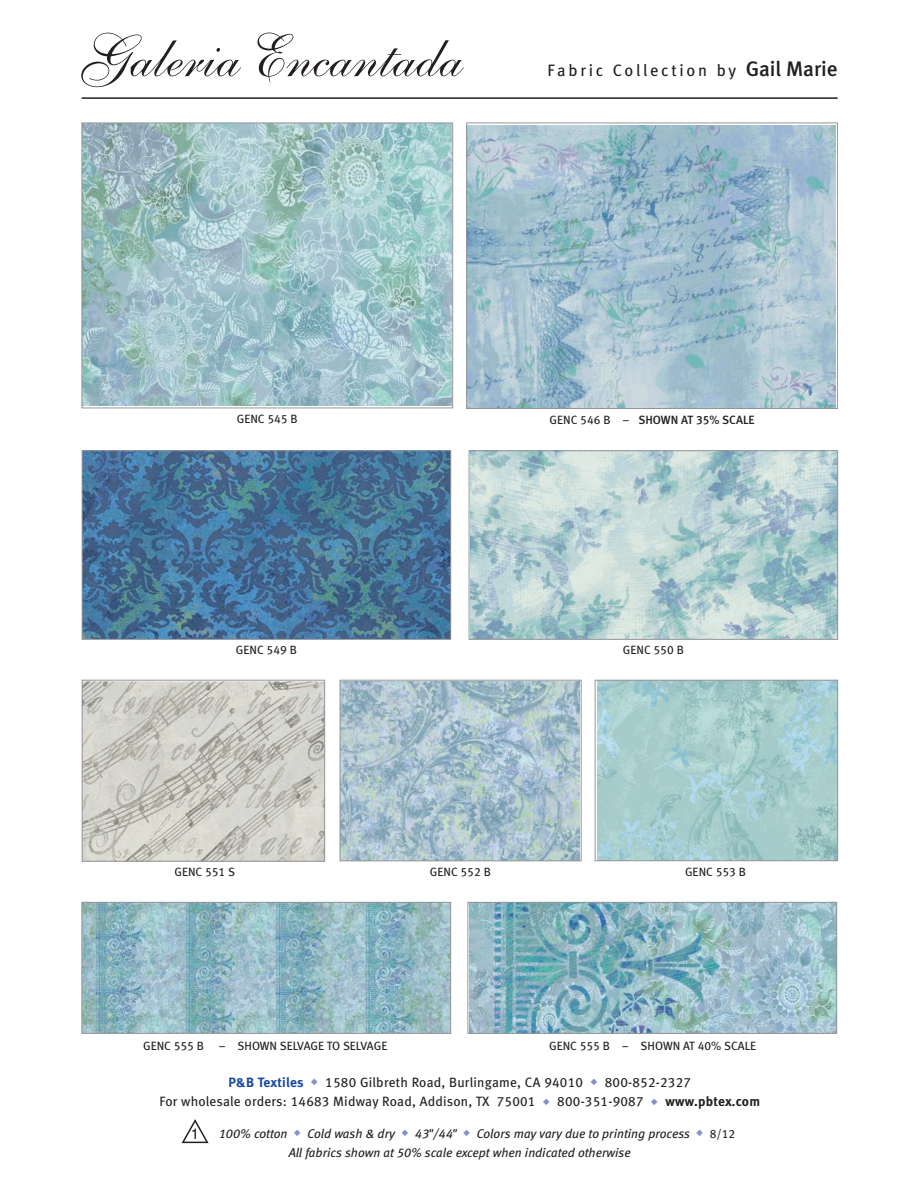
<style>
.page{position:relative;width:918px;height:1188px;background:#fff}
.page>*{position:absolute;margin:0;border:0;box-sizing:border-box;transform-origin:0 0}
.t1{font:60px "Shelley Allegro Script";color:#231f20}
.t2{font:16.5px "Meta Book LF";letter-spacing:.165em;color:#231f20}
.t3{font:15px "Helvetica";color:#231f20}
.t4{font:13.5px/19.5px "Meta Book LF";letter-spacing:.015em;color:#231f20;text-align:center}
.t5{font:italic 12.75px/19.5px "Meta Book LF";color:#231f20}
.t6{font:12px "Meta Book LF";color:#231f20}
.t7{font:12px "Meta Medium LF";color:#231f20}
.s1{font-family:"Meta Medium LF";font-size:21px}
.s2{font-family:"Meta Book LF"}
.s3{font-family:"Meta Bold LF";color:#184a9e}
.s4{color:#868fc5}
.s5{font-family:"Meta Bold LF"}
.s6{color:#8193c9}
.s7{font-style:normal;font-size:12px}
</style>
<div class="page">
<svg style="left:182px;top:1119px;width:27px;height:24px"></svg>
<img style="left:84px;top:125px;width:367px;height:280px">
<div style="left:82px;top:123px;width:371px;height:285px;border:1px solid #939598"></div>
<hr style="left:82px;top:97px;width:756px;height:2px;background:#231f20">
<img style="left:84px;top:904px;width:365px;height:128px">
<div style="left:82px;top:902px;width:369px;height:132px;border:1px solid #939598"></div>
<img style="left:470px;top:904px;width:365px;height:128px">
<div style="left:468px;top:902px;width:369px;height:132px;border:1px solid #939598"></div>
<img style="left:468px;top:126px;width:368px;height:281px">
<div style="left:466px;top:123px;width:372px;height:286px;border:1px solid #939598"></div>
<img style="left:84px;top:682px;width:239px;height:177px">
<div style="left:82px;top:680px;width:243px;height:181px;border:1px solid #939598"></div>
<img style="left:342px;top:682px;width:237px;height:177px">
<div style="left:340px;top:680px;width:241px;height:181px;border:1px solid #939598"></div>
<img style="left:597px;top:682px;width:239px;height:177px">
<div style="left:595px;top:680px;width:243px;height:181px;border:1px solid #939598"></div>
<img style="left:84px;top:452px;width:365px;height:186px">
<div style="left:82px;top:450px;width:369px;height:190px;border:1px solid #939598"></div>
<img style="left:471px;top:452px;width:365px;height:186px">
<div style="left:469px;top:450px;width:369px;height:190px;border:1px solid #939598"></div>
<h1 class="t1" style="left:70px;top:35px;width:384px">Galeria Encantada</h1>
<p class="t2" style="left:548px;top:64px;width:292px">Fabric Collection by <span class="s1">GailMarie</span></p>
<p class="t6" style="left:237px;top:414px;width:63px">GENC 545 B</p>
<p class="t7" style="left:550px;top:415px;width:207px"><span class="s2">GENC 546 B –</span> SHOWN AT 35% SCALE</p>
<p class="t6" style="left:236px;top:646px;width:63px">GENC 549 B</p>
<p class="t6" style="left:623px;top:646px;width:63px">GENC 550 B</p>
<p class="t6" style="left:174px;top:867px;width:62px">GENC 551 S</p>
<p class="t6" style="left:430px;top:867px;width:63px">GENC 552 B</p>
<p class="t6" style="left:685px;top:867px;width:63px">GENC 553 B</p>
<p class="t6" style="left:143px;top:1041px;width:246px">GENC 555 B – SHOWN SELVAGE TO SELVAGE</p>
<p class="t6" style="left:549px;top:1041px;width:209px">GENC 555 B – SHOWN AT 40% SCALE</p>
<p class="t4" style="left:159px;top:1074px;width:602px"><span class="s3">P&amp;B Textiles</span> <span class="s4">◆</span> 1580 Gilbreth Road, Burlingame, CA 94010 <span class="s4">◆</span> 800-852-2327<br>For wholesale orders: 14683 Midway Road, Addison, TX 75001 <span class="s4">◆</span> 800-351-9087 <span class="s4">◆</span> <span class="s5">www.pbtex.com</span></p>
<p class="t5" style="left:289px;top:1125px;width:448px;text-indent:-70px">100% cotton <span class="s6">◆</span> Cold wash &amp; dry <span class="s6">◆</span> 43"/44" <span class="s6">◆</span> Colors may vary due to printing process <span class="s6">◆</span> <span class="s7">8/12<br></span>All fabrics shown at 50% scale except when indicated otherwise</p>
<p class="t3" style="left:191px;top:1125px;width:10px">1</p>
</div>
